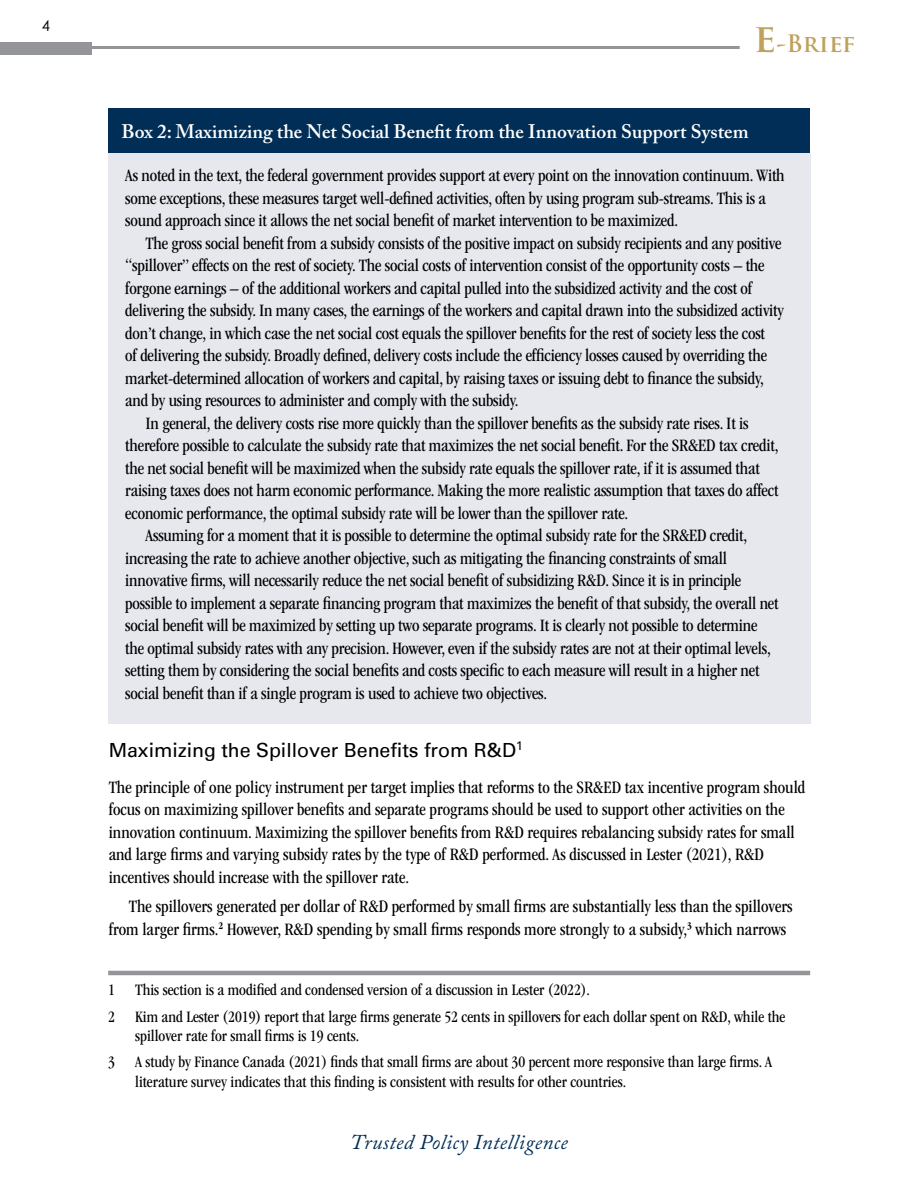
<style>
.page{position:relative;width:918px;height:1188px;background:#fff}
.page>*{position:absolute;margin:0;border:0;box-sizing:border-box;transform-origin:0 0}
.t1{font:700 23.4px "Trajan Pro";color:#bea15b}
.t2{font:italic 21px "Adobe Caslon Pro";letter-spacing:.02em;color:#002e56}
.t3{font:600 19.5px "Adobe Caslon Pro";color:#fff}
.t4{font:19.5px "Univers";color:#000}
.t5{font:condensed 18px/22.5px "ITC Garamond Std";letter-spacing:-.01em;color:#000}
.t6{font:condensed 16.5px/26.2px "ITC Garamond Std";color:#000}
.t7{font:15px "Century Gothic";color:#000}
.s1{font-size:38.7px}
</style>
<div class="page">
<div style="left:0;top:42px;width:92px;height:13px;background:#939598"></div>
<hr style="left:87px;top:46px;width:653px;height:3px;background:#939598">
<hr style="left:108px;top:971px;width:702px;height:4px;background:#939598">
<div style="left:108px;top:153px;width:702px;height:571px;background:#e6e8ee"></div>
<div style="left:108px;top:108px;width:702px;height:45px;background:#002e56"></div>
<p class="t7" style="left:42px;top:15px;width:10px">4</p>
<p class="t1" style="left:754px;top:29px;width:103px"><span class="s1">e</span>-Brief</p>
<p class="t3" style="left:122px;top:120px;width:629px">Box 2: Maximizing the Net Social Benefit from the Innovation Support System</p>
<p class="t5" style="left:125px;top:164px;width:661px">As noted in the text, the federal government provides support at every point on the innovation continuum. With some exceptions, these measures target well-defined activities, often by using program sub-streams. This is a sound approach since it allows the net social benefit of market intervention to be maximized.</p>
<p class="t5" style="left:146px;top:232px;width:638px">The gross social benefit from a subsidy consists of the positive impact on subsidy recipients and any positive</p>
<p class="t5" style="left:125px;top:254px;width:641px">“spillover” effects on the rest of society. The social costs of intervention consist of the opportunity costs – the</p>
<p class="t5" style="left:125px;top:277px;width:629px">forgone earnings – of the additional workers and capital pulled into the subsidized activity and the cost of</p>
<p class="t5" style="left:125px;top:299px;width:660px">delivering the subsidy. In many cases, the earnings of the workers and capital drawn into the subsidized activity</p>
<p class="t5" style="left:125px;top:322px;width:641px">don’t change, in which case the net social cost equals the spillover benefits for the rest of society less the cost</p>
<p class="t5" style="left:125px;top:344px;width:643px">of delivering the subsidy. Broadly defined, delivery costs include the efficiency losses caused by overriding the</p>
<p class="t5" style="left:125px;top:367px;width:640px">market-determined allocation of workers and capital, by raising taxes or issuing debt to finance the subsidy,</p>
<p class="t5" style="left:125px;top:389px;width:395px">and by using resources to administer and comply with the subsidy.</p>
<p class="t5" style="left:146px;top:412px;width:605px">In general, the delivery costs rise more quickly than the spillover benefits as the subsidy rate rises. It is</p>
<p class="t5" style="left:125px;top:434px;width:655px">therefore possible to calculate the subsidy rate that maximizes the net social benefit. For the SR&amp;ED tax credit,</p>
<p class="t5" style="left:125px;top:457px;width:636px">the net social benefit will be maximized when the subsidy rate equals the spillover rate, if it is assumed that</p>
<p class="t5" style="left:125px;top:479px;width:655px">raising taxes does not harm economic performance. Making the more realistic assumption that taxes do affect</p>
<p class="t5" style="left:125px;top:502px;width:505px">economic performance, the optimal subsidy rate will be lower than the spillover rate.</p>
<p class="t5" style="left:146px;top:524px;width:603px">Assuming for a moment that it is possible to determine the optimal subsidy rate for the SR&amp;ED credit,</p>
<p class="t5" style="left:125px;top:547px;width:603px">increasing the rate to achieve another objective, such as mitigating the financing constraints of small</p>
<p class="t5" style="left:125px;top:569px;width:618px">innovative firms, will necessarily reduce the net social benefit of subsidizing R&amp;D. Since it is in principle</p>
<p class="t5" style="left:125px;top:592px;width:655px">possible to implement a separate financing program that maximizes the benefit of that subsidy, the overall net</p>
<p class="t5" style="left:125px;top:614px;width:634px">social benefit will be maximized by setting up two separate programs. It is clearly not possible to determine</p>
<p class="t5" style="left:125px;top:637px;width:647px">the optimal subsidy rates with any precision. However, even if the subsidy rates are not at their optimal levels,</p>
<p class="t5" style="left:125px;top:659px;width:636px">setting them by considering the social benefits and costs specific to each measure will result in a higher net</p>
<p class="t5" style="left:125px;top:682px;width:423px">social benefit than if a single program is used to achieve two objectives.</p>
<p class="t4" style="left:109px;top:739px;width:416px">Maximizing the Spillover Benefits from R&amp;D<sup>1</sup></p>
<p class="t5" style="left:109px;top:776px;width:698px">The principle of one policy instrument per target implies that reforms to the SR&amp;ED tax incentive program should focus on maximizing spillover benefits and separate programs should be used to support other activities on the innovation continuum. Maximizing the spillover benefits from R&amp;D requires rebalancing subsidy rates for small and large firms and varying subsidy rates by the type of R&amp;D performed. As discussed in Lester (2021), R&amp;D incentives should increase with the spillover rate.</p>
<p class="t5" style="left:109px;top:895px;width:685px;text-indent:20px">The spillovers generated per dollar of R&amp;D performed by small firms are substantially less than the spillovers from larger firms.<sup>2</sup> However, R&amp;D spending by small firms responds more strongly to a subsidy,<sup>3</sup> which narrows</p>
<p class="t6" style="left:108px;top:977px;width:679px">1 This section is a modified and condensed version of a discussion in Lester (2022).<br>2 Kim and Lester (2019) report that large firms generate 52 cents in spillovers for each dollar spent on R&amp;D, while the</p>
<p class="t6" style="left:108px;top:1023px;width:665px;text-indent:27px">spillover rate for small firms is 19 cents.<br>3 A study by Finance Canada (2021) finds that small firms are about 30 percent more responsive than large firms. A</p>
<p class="t6" style="left:135px;top:1069px;width:492px">literature survey indicates that this finding is consistent with results for other countries.</p>
<p class="t2" style="left:350px;top:1130px;width:219px">Trusted Policy Intelligence</p>
</div>
